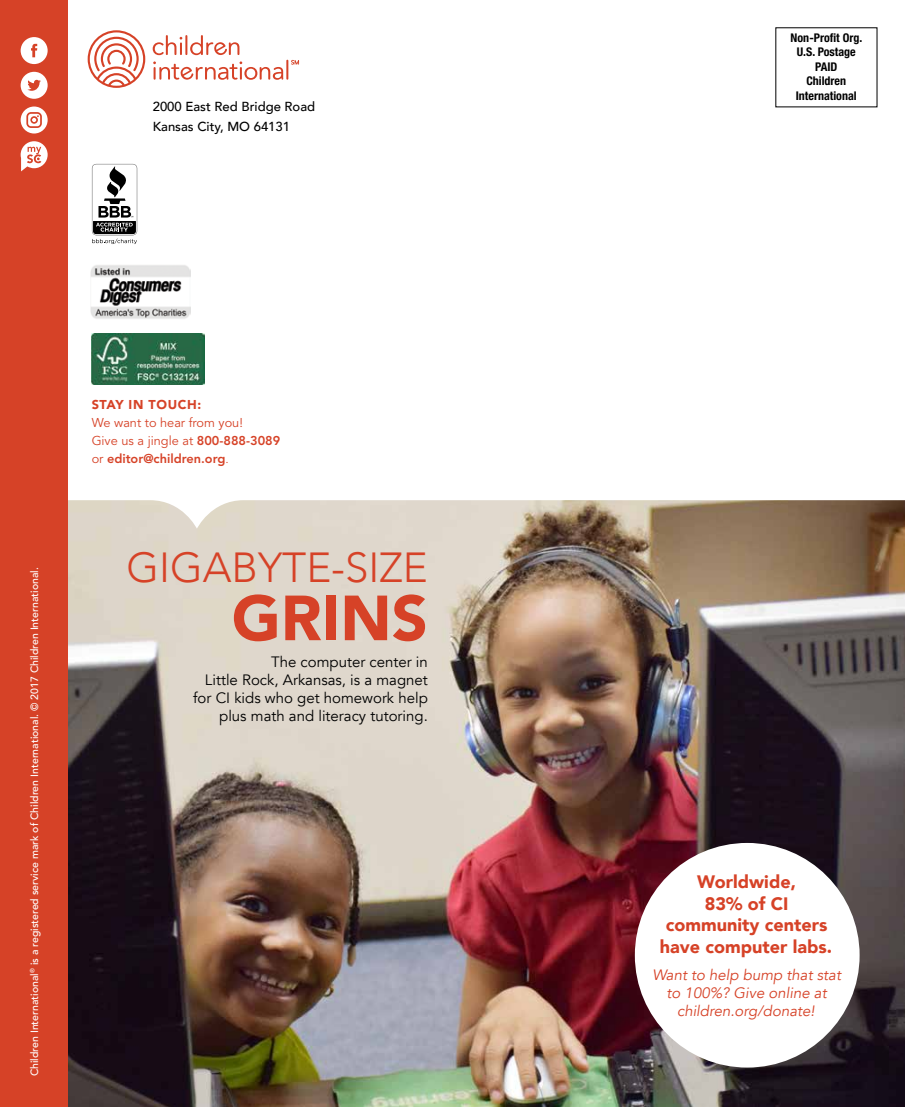
<style>
.page{position:relative;width:905px;height:1107px;background:#fff}
.page>*{position:absolute;margin:0;border:0;box-sizing:border-box;transform-origin:0 0}
.t1{font:900 63px "Avenir";color:#d64227}
.t2{font:300 42px "Avenir";color:#d64227}
.t3{font:900 18px/21.6px "Avenir";color:#d64227;text-align:center}
.t4{font:15px/18px "Avenir";color:#000;text-align:right}
.t5{font:italic 15px/18px "Avenir";color:#d64227;text-align:center}
.t6{font:500 13.05px/20.1px "Avenir";color:#000}
.t7{font:12.75px/18px "Avenir LT Std";color:#d64227}
.t8{font:900 12.75px "Avenir LT Std";letter-spacing:.05em;color:#d64227}
.t9{font:700 condensed 12px/14.4px "Helvetica Neue LT Std";color:#000;text-align:center}
.t10{font:500 10.5px "Avenir LT Std";color:#fff}
.s1{font-weight:800}
.s2{font-weight:300}
</style>
<div class="page">
<img style="left:68px;top:529px;width:836px;height:578px">
<svg style="left:68px;top:27px;width:836px;height:502px"></svg>
<div style="left:0;top:0;width:68px;height:1107px;background:#d64227"></div>
<svg style="left:21px;top:72px;width:27px;height:27px"></svg>
<svg style="left:21px;top:37px;width:27px;height:27px"></svg>
<svg style="left:21px;top:141px;width:27px;height:30px"></svg>
<svg style="left:153px;top:35px;width:29px;height:20px"></svg>
<hr style="left:185px;top:35px;width:2px;height:20px;background:#d64227">
<svg style="left:190px;top:35px;width:49px;height:20px"></svg>
<svg style="left:153px;top:61px;width:130px;height:19px"></svg>
<hr style="left:286px;top:60px;width:2px;height:20px;background:#d64227">
<svg style="left:88px;top:30px;width:57px;height:58px"></svg>
<svg style="left:291px;top:60px;width:8px;height:5px"></svg>
<svg style="left:21px;top:107px;width:27px;height:27px"></svg>
<img style="left:92px;top:333px;width:113px;height:51px">
<svg style="left:92px;top:164px;width:45px;height:80px"></svg>
<img style="left:90px;top:262px;width:101px;height:61px">
<div style="left:635px;top:843px;width:224px;height:225px;background:#fff;border-radius:50%"></div>
<p class="t6" style="left:153px;top:96px;width:164px">2000 East Red Bridge Road<br>Kansas City, MO 64131</p>
<p class="t10" style="left:28px;top:1076px;width:510px;rotate:-90deg">Children International<sup>®</sup> is a registered service mark of Children International. © 2017 Children International.</p>
<p class="t8" style="left:92px;top:397px;width:111px">STAY IN TOUCH:</p>
<p class="t7" style="left:92px;top:414px;width:190px">We want to hear from you!<br>Give us a jingle at <span class="s1">800-888-3089 </span>or <span class="s1">editor@children.org</span><span class="s2">.</span></p>
<h2 class="t2" style="left:126px;top:543px;width:303px">GIGABYTE‑SIZE</h2>
<h1 class="t1" style="left:232px;top:564px;width:197px">GRINS</h1>
<p class="t4" style="left:193px;top:653px;width:236px">The computer center in<br>Little Rock, Arkansas, is a magnet for CI kids who get homework help plus math and literacy tutoring.</p>
<p class="t9" style="left:790px;top:30px;width:73px">Non-Profit Org.<br>U.S. Postage<br>PAID<br>Children<br>International</p>
<p class="t3" style="left:659px;top:870px;width:174px">Worldwide,<br>83% of CI community centers have computer labs.</p>
<p class="t5" style="left:652px;top:966px;width:190px">Want to help bump that stat to 100%? Give online at children.org/donate!</p>
</div>
